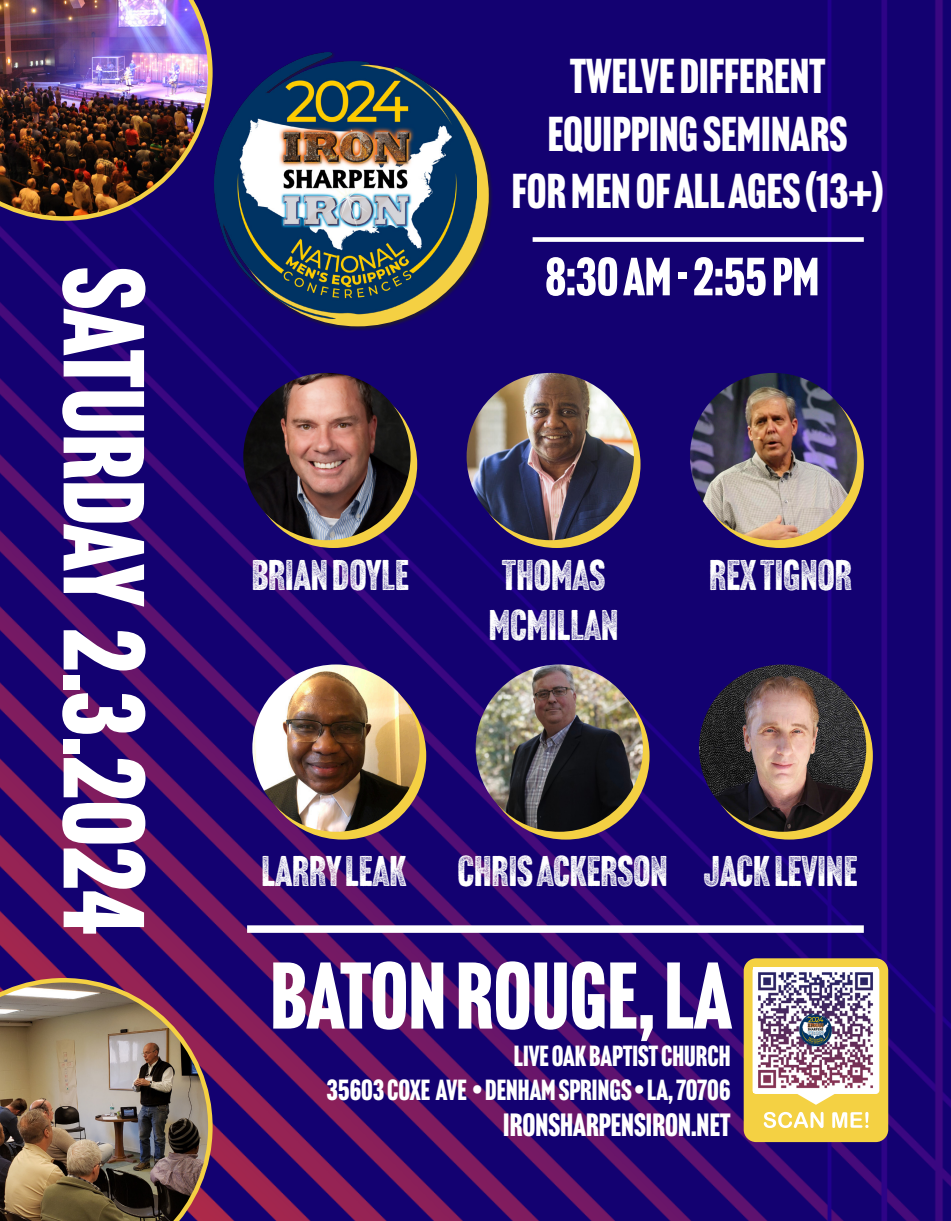
<style>
.page{position:relative;width:951px;height:1221px;background:#fff}
.page>*{position:absolute;margin:0;border:0;box-sizing:border-box;transform-origin:0 0}
.t1{font:112.5px "Headline Gothic ATF";color:#fff}
.t2{font:92.4px "Headline Gothic ATF";color:#fff}
.t3{font:52.5px "Headline Gothic ATF";color:#fff}
.t4{font:47.85px "Headline Gothic ATF";color:#fff}
.t5{font:42px "Headline Gothic ATF Rough No.1";color:#fff}
.t6{font:31.5px "Headline Gothic ATF";color:#fff}
.t7{font:28.5px "Headline Gothic ATF";color:#fff}
</style>
<div class="page">
<img style="left:0;top:0;width:951px;height:1221px">
<div style="left:213px;top:52px;width:281px;height:279px;background:#231f20;opacity:.75"></div>
<div style="left:227px;top:64px;width:262px;height:262px;background:#f4d043;border-radius:50%"></div>
<img style="left:214px;top:52px;width:262px;height:266px">
<div style="left:250px;top:381px;width:167px;height:167px;background:#f4d043;border-radius:50%"></div>
<img style="left:243px;top:373px;width:168px;height:167px;border-radius:84px">
<svg style="left:473px;top:381px;width:168px;height:167px;background:#e6c345"></svg>
<img style="left:467px;top:373px;width:167px;height:167px;border-radius:84px">
<div style="left:697px;top:381px;width:167px;height:167px;background:#f4d043;border-radius:50%"></div>
<img style="left:690px;top:373px;width:167px;height:167px;border-radius:84px">
<div style="left:259px;top:672px;width:167px;height:168px;background:#f4d043;border-radius:50%"></div>
<img style="left:252px;top:664px;width:168px;height:168px;border-radius:84px">
<div style="left:482px;top:672px;width:168px;height:168px;background:#f4d043;border-radius:50%"></div>
<img style="left:476px;top:664px;width:167px;height:168px;border-radius:84px">
<div style="left:706px;top:672px;width:167px;height:168px;background:#f4d043;border-radius:50%"></div>
<img style="left:699px;top:664px;width:167px;height:168px;border-radius:84px">
<div style="left:533px;top:237px;width:331px;height:5px;background:#fff"></div>
<img style="left:0;top:978px;width:213px;height:243px">
<img style="left:0;top:0;width:213px;height:221px">
<div style="left:247px;top:925px;width:617px;height:8px;background:#fff"></div>
<div style="left:744px;top:958px;width:144px;height:184px;background:#f4d143;border-radius:12px"></div>
<svg style="left:797px;top:1094px;width:38px;height:11px"></svg>
<div style="left:753px;top:967px;width:126px;height:127px;background:#fff;border-radius:4px"></div>
<svg style="left:764px;top:1112px;width:60px;height:16px"></svg>
<svg style="left:832px;top:1112px;width:37px;height:16px"></svg>
<img style="left:753px;top:968px;width:120px;height:121px">
<h1 class="t1" style="left:169px;top:267px;width:669px;rotate:90deg">SATURDAY 2.3.2024</h1>
<p class="t4" style="left:570px;top:48px;width:258px">TWELVE DIFFERENT</p>
<p class="t4" style="left:548px;top:106px;width:301px">EQUIPPING SEMINARS</p>
<p class="t4" style="left:512px;top:163px;width:373px">FOR MEN OF ALL AGES (13+)</p>
<p class="t3" style="left:545px;top:246px;width:275px">8:30 AM - 2:55 PM</p>
<p class="t5" style="left:252px;top:550px;width:159px">BRIAN DOYLE</p>
<p class="t5" style="left:502px;top:550px;width:105px">THOMAS</p>
<p class="t5" style="left:489px;top:601px;width:131px">MCMILLAN</p>
<p class="t5" style="left:709px;top:550px;width:144px">REX TIGNOR</p>
<p class="t5" style="left:262px;top:846px;width:146px">LARRY LEAK</p>
<p class="t5" style="left:457px;top:846px;width:212px">CHRIS ACKERSON</p>
<p class="t5" style="left:704px;top:846px;width:155px">JACK LEVINE</p>
<p class="t2" style="left:270px;top:942px;width:463px">BATON ROUGE, LA</p>
<p class="t7" style="left:514px;top:1039px;width:218px">LIVE OAK BAPTIST CHURCH</p>
<p class="t7" style="left:327px;top:1073px;width:405px">35603 COXE AVE • DENHAM SPRINGS • LA, 70706</p>
<p class="t6" style="left:503px;top:1106px;width:229px">IRONSHARPENSIRON.NET</p>
</div>
